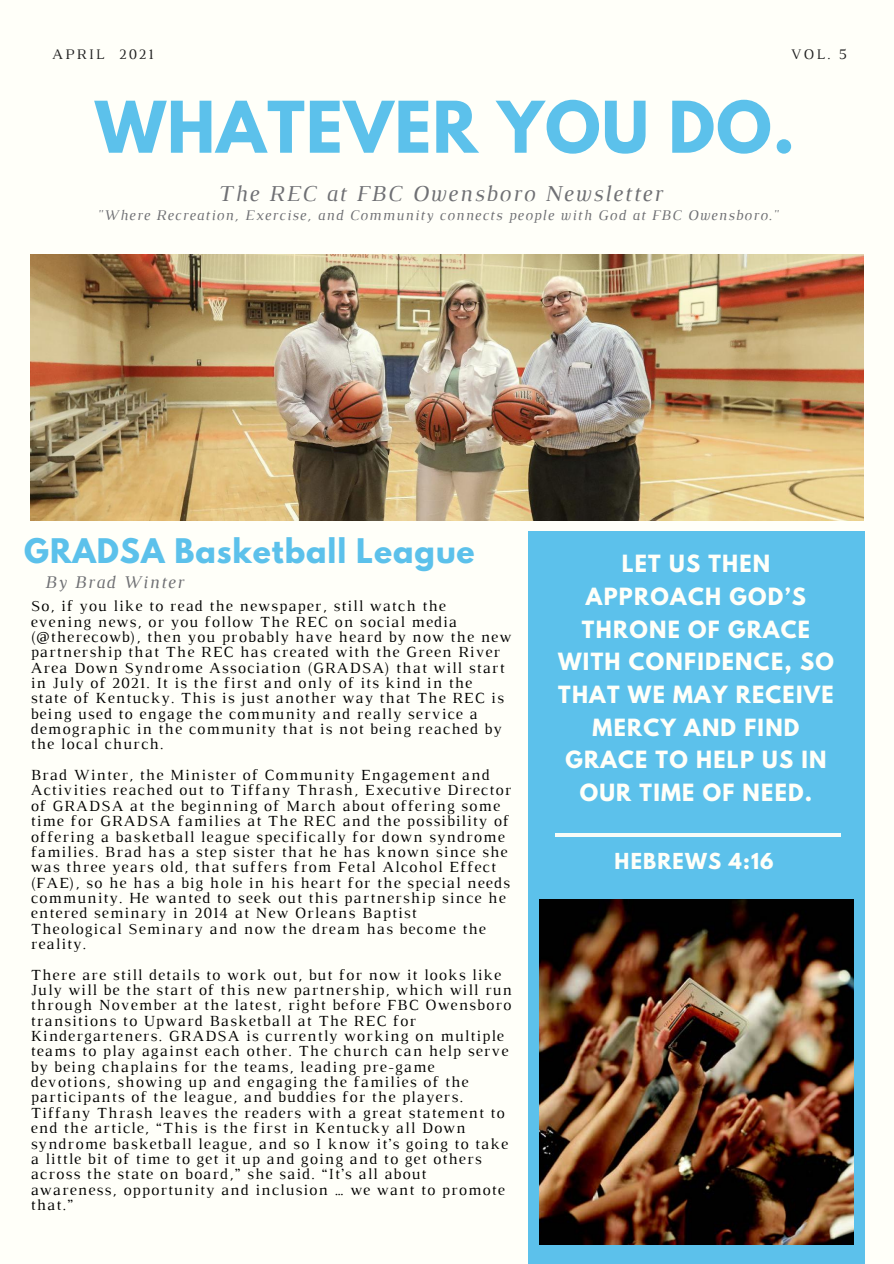
<style>
.page{position:relative;width:894px;height:1264px;background:#fff}
.page>*{position:absolute;margin:0;border:0;box-sizing:border-box;transform-origin:0 0}
.t1{font:700 63px "League Spartan";letter-spacing:.02em;color:#5cc1eb}
.t2{font:700 30px "League Spartan";letter-spacing:.03em;color:#5cc1eb}
.t3{font:italic 23.25px "Luthier";letter-spacing:.07em;color:#6f7074}
.t4{font:700 21px/32.7px "League Spartan";letter-spacing:.06em;color:#fffff9;text-align:center}
.t5{font:700 19.5px "League Spartan";letter-spacing:.06em;color:#fffff9}
.t6{font:italic 18.15px "Luthier";letter-spacing:.07em;color:#6f7074}
.t7{font:15.75px/15.3px "Luthier";letter-spacing:.07em;color:#000}
.t8{font:italic 15px "Luthier";letter-spacing:.07em;color:#6f7074}
.t9{font:14.85px "Luthier";letter-spacing:.14em;color:#222}
</style>
<div class="page">
<div style="left:0;top:0;width:893px;height:1263px;background:#fffff9"></div>
<div style="left:528px;top:531px;width:335px;height:732px;background:#5cc1eb"></div>
<hr style="left:555px;top:833px;width:285px;height:4px;background:#f7fcf8">
<img style="left:31px;top:254px;width:832px;height:266px">
<img style="left:539px;top:899px;width:313px;height:345px">
<p class="t9" style="left:52px;top:49px;width:103px">APRIL 2021</p>
<p class="t9" style="left:790px;top:49px;width:58px">VOL. 5</p>
<p class="t1" style="left:95px;top:96px;width:701px">WHATEVER YOU DO.</p>
<p class="t3" style="left:217px;top:185px;width:446px">The REC at FBC Owensboro Newsletter</p>
<p class="t8" style="left:97px;top:210px;width:682px">"Where Recreation, Exercise, and Community connects people with God at FBC Owensboro."</p>
<p class="t2" style="left:24px;top:536px;width:452px">GRADSA Basketball League</p>
<p class="t6" style="left:44px;top:575px;width:141px">By Brad Winter</p>
<p class="t7" style="left:31px;top:599px;width:482px">So, if you like to read the newspaper, still watch the<br>evening news, or you follow The REC on social media (@therecowb), then you probably have heard by now the new partnership that The REC has created with the Green River Area Down Syndrome Association (GRADSA) that will start in July of 2021. It is the first and only of its kind in the state of Kentucky. This is just another way that The REC is being used to engage the community and really service a demographic in the community that is not being reached by the local church.</p>
<p class="t7" style="left:31px;top:768px;width:482px">Brad Winter, the Minister of Community Engagement and Activities reached out to Tiffany Thrash, Executive Director of GRADSA at the beginning of March about offering some time for GRADSA families at The REC and the possibility of offering a basketball league specifically for down syndrome families. Brad has a step sister that he has known since she was three years old, that suffers from Fetal Alcohol Effect (FAE), so he has a big hole in his heart for the special needs community. He wanted to seek out this partnership since he entered seminary in 2014 at New Orleans Baptist Theological Seminary and now the dream has become the reality.</p>
<p class="t7" style="left:31px;top:968px;width:482px">There are still details to work out, but for now it looks like July will be the start of this new partnership, which will run through November at the latest, right before FBC Owensboro transitions to Upward Basketball at The REC for Kindergarteners. GRADSA is currently working on multiple teams to play against each other. The church can help serve by being chaplains for the teams, leading pre-game devotions, showing up and engaging the families of the participants of the league, and buddies for the players.<br>Tiffany Thrash leaves the readers with a great statement to end the article, “This is the first in Kentucky all Down syndrome basketball league, and so I know it’s going to take a little bit of time to get it up and going and to get others across the state on board,” she said. “It’s all about awareness, opportunity and inclusion … we want to promote that.”</p>
<p class="t4" style="left:558px;top:550px;width:277px">LET US THEN<br>APPROACH GOD’S<br>THRONE OF GRACE<br>WITH CONFIDENCE, SO<br>THAT WE MAY RECEIVE<br>MERCY AND FIND<br>GRACE TO HELP US IN<br>OUR TIME OF NEED.</p>
<p class="t5" style="left:614px;top:851px;width:160px">HEBREWS 4:16</p>
</div>
